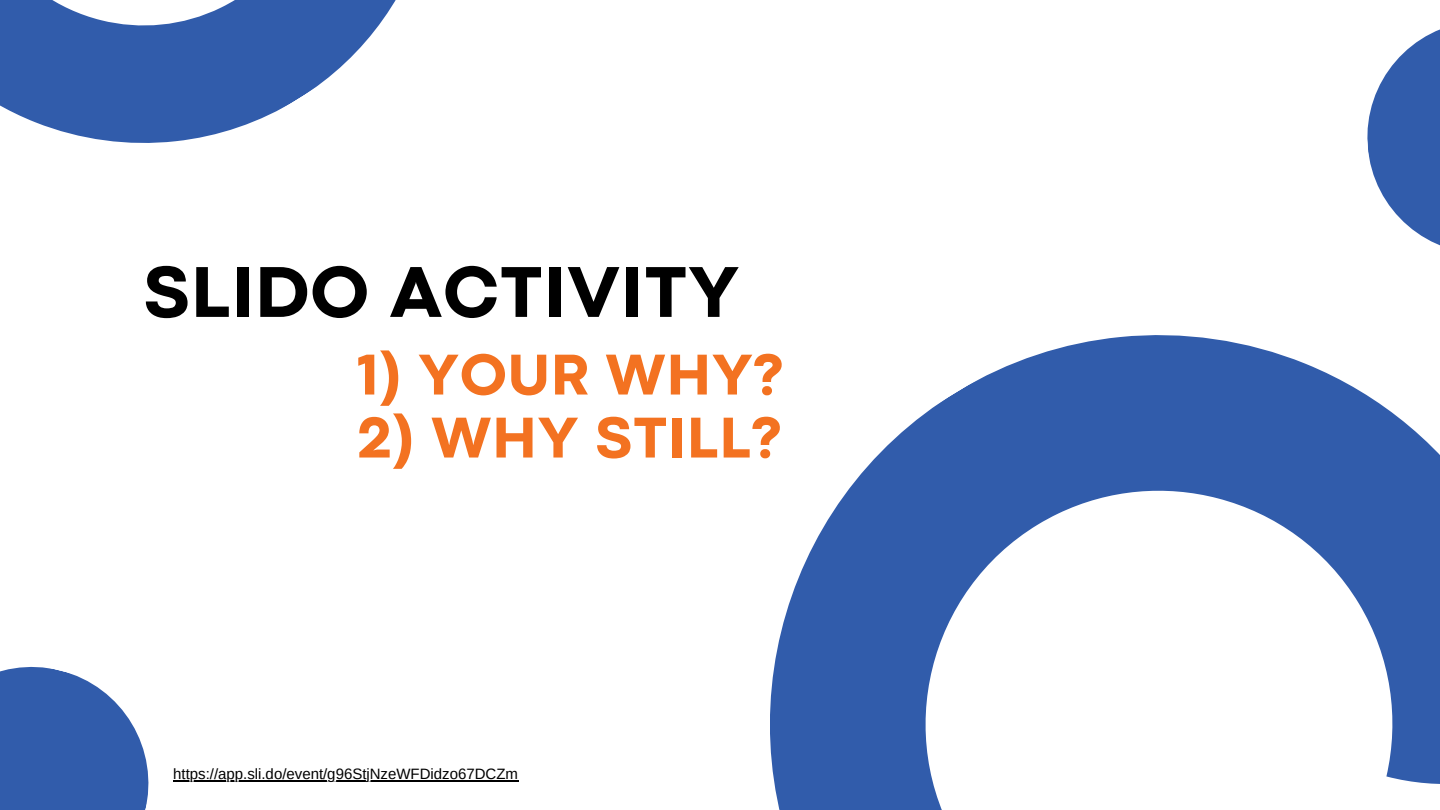
<style>
.page{position:relative;width:1440px;height:810px;background:#fff}
.page>*{position:absolute;margin:0;border:0;box-sizing:border-box;transform-origin:0 0}
.t1{font:800 75px "Codec Pro";letter-spacing:.02em;color:#000}
.t2{font:800 60px "Codec Pro";letter-spacing:.02em;color:#f37221}
.t3{font:15px "Arimo";color:#000}
</style>
<div class="page">
<svg style="left:1367px;top:29px;width:73px;height:161px"></svg>
<svg style="left:0;top:0;width:396px;height:143px;fill:#315cab"></svg>
<hr style="left:173px;top:780px;width:345px;height:1px;background:#000">
<svg style="left:0;top:666px;width:149px;height:144px;background:#5074b7"></svg>
<svg style="left:770px;top:190px;width:670px;height:620px"></svg>
<p class="t1" style="left:144px;top:265px;width:597px">SLIDO ACTIVITY</p>
<p class="t2" style="left:357px;top:353px;width:427px">1) YOUR WHY?</p>
<p class="t2" style="left:357px;top:416px;width:426px">2) WHY STILL?</p>
<p class="t3" style="left:173px;top:765px;width:346px">https://app.sli.do/event/g96StjNzeWFDidzo67DCZm</p>
</div>
